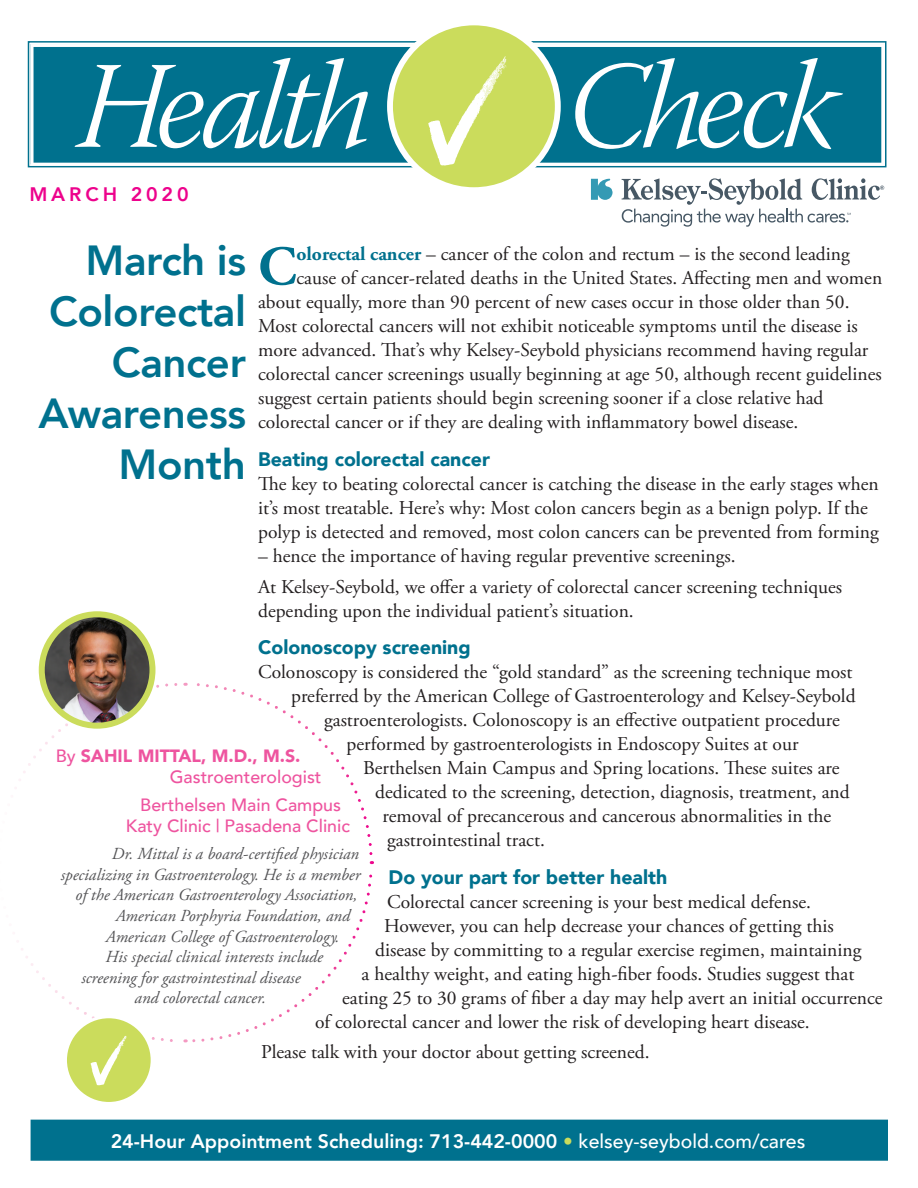
<style>
.page{position:relative;width:918px;height:1188px;background:#fff}
.page>*{position:absolute;margin:0;border:0;box-sizing:border-box;transform-origin:0 0}
.First_Para{font:700 55.65px "Adobe Garamond Pro";color:#00718e}
.HEADLINE{font:800 42px/51px "Avenir";letter-spacing:-.01em;color:#00718e;text-align:right}
.Body_Copy{font:19.5px/24px "Adobe Garamond Pro";color:#231f20}
.First_Para-2{font:19.5px "Adobe Garamond Pro";color:#231f20}
.SUBHEADS{font:900 19.5px "Avenir";color:#00718e}
.BODY_COPY{font:800 19.5px "Avenir";color:#fff}
.BODY_COPY-2{font:800 19.5px "Avenir";letter-spacing:.2em;color:#ed028c}
.Normal__Web{font:500 17.85px/21px "Avenir";color:#ee549f;text-align:center}
.Normal__Web-2{font:900 17.85px/21px "Avenir";color:#ee549f}
.Normal__Web-3{font:italic 16.8px "Adobe Garamond Pro";color:#535355}
.s1{font-weight:700;color:#00718e}
.s2{font-weight:500}
.s3{color:#cbdc5c}
</style>
<div class="page">
<svg style="left:27px;top:41px;width:860px;height:127px"></svg>
<div style="left:31px;top:1120px;width:857px;height:41px;background:#00718e;border:2px solid #00718e"></div>
<svg style="left:31px;top:44px;width:853px;height:122px;background:#27869f"></svg>
<svg style="left:387px;top:25px;width:174px;height:163px"></svg>
<svg style="left:75px;top:58px;width:293px;height:91px"></svg>
<svg style="left:575px;top:58px;width:268px;height:91px"></svg>
<img style="left:42px;top:614px;width:110px;height:112px;border-radius:56px">
<div style="left:39px;top:611px;width:116px;height:118px;border:6px solid #cbdc5c;border-radius:50%"></div>
<svg style="left:15px;top:681px;width:359px;height:421px"></svg>
<svg style="left:591px;top:179px;width:22px;height:21px"></svg>
<svg style="left:622px;top:178px;width:262px;height:49px"></svg>
<p class="BODY_COPY-2" style="left:29px;top:179px;width:161px">MARCH 2020</p>
<p class="HEADLINE" style="left:39px;top:235px;width:209px">March is<br>Colorectal<br>Cancer<br>Awareness<br>Month</p>
<p class="First_Para" style="left:258px;top:234px;width:40px">C</p>
<p class="First_Para-2" style="left:296px;top:242px;width:555px"><span class="s1">olorectal cancer</span> – cancer of the colon and rectum – is the second leading</p>
<p class="First_Para-2" style="left:296px;top:266px;width:587px">cause of cancer-related deaths in the United States. Affecting men and women</p>
<p class="First_Para-2" style="left:258px;top:290px;width:593px">about equally, more than 90 percent of new cases occur in those older than 50.</p>
<p class="First_Para-2" style="left:258px;top:314px;width:601px">Most colorectal cancers will not exhibit noticeable symptoms until the disease is</p>
<p class="First_Para-2" style="left:258px;top:338px;width:612px">more advanced. That’s why Kelsey-Seybold physicians recommend having regular</p>
<p class="First_Para-2" style="left:258px;top:362px;width:625px">colorectal cancer screenings usually beginning at age 50, although recent guidelines</p>
<p class="First_Para-2" style="left:258px;top:386px;width:567px">suggest certain patients should begin screening sooner if a close relative had</p>
<p class="First_Para-2" style="left:258px;top:410px;width:542px">colorectal cancer or if they are dealing with inflammatory bowel disease.</p>
<p class="SUBHEADS" style="left:258px;top:442px;width:233px">Beating colorectal cancer</p>
<p class="Body_Copy" style="left:258px;top:472px;width:622px">The key to beating colorectal cancer is catching the disease in the early stages when it’s most treatable. Here’s why: Most colon cancers begin as a benign polyp. If the polyp is detected and removed, most colon cancers can be prevented from forming</p>
<p class="Body_Copy" style="left:258px;top:544px;width:479px">– hence the importance of having regular preventive screenings.</p>
<p class="Body_Copy" style="left:258px;top:575px;width:585px">At Kelsey-Seybold, we offer a variety of colorectal cancer screening techniques depending upon the individual patient’s situation.</p>
<p class="SUBHEADS" style="left:258px;top:631px;width:214px">Colonoscopy screening</p>
<p class="Body_Copy" style="left:258px;top:661px;width:596px">Colonoscopy is considered the “gold standard” as the screening technique most</p>
<p class="Body_Copy" style="left:291px;top:685px;width:566px">preferred by the American College of Gastroenterology and Kelsey-Seybold</p>
<p class="Body_Copy" style="left:324px;top:709px;width:517px">gastroenterologists. Colonoscopy is an effective outpatient procedure</p>
<p class="Body_Copy" style="left:347px;top:733px;width:453px">performed by gastroenterologists in Endoscopy Suites at our</p>
<p class="Body_Copy" style="left:363px;top:757px;width:478px">Berthelsen Main Campus and Spring locations. These suites are</p>
<p class="Body_Copy" style="left:375px;top:781px;width:476px">dedicated to the screening, detection, diagnosis, treatment, and</p>
<p class="Body_Copy" style="left:383px;top:805px;width:450px">removal of precancerous and cancerous abnormalities in the</p>
<p class="Body_Copy" style="left:387px;top:829px;width:159px">gastrointestinal tract.</p>
<p class="SUBHEADS" style="left:389px;top:860px;width:280px">Do your part for better health</p>
<p class="Body_Copy" style="left:387px;top:890px;width:425px">Colorectal cancer screening is your best medical defense.</p>
<p class="Body_Copy" style="left:384px;top:914px;width:451px">However, you can help decrease your chances of getting this</p>
<p class="Body_Copy" style="left:375px;top:938px;width:488px">disease by committing to a regular exercise regimen, maintaining</p>
<p class="Body_Copy" style="left:362px;top:962px;width:494px">a healthy weight, and eating high-fiber foods. Studies suggest that</p>
<p class="Body_Copy" style="left:342px;top:986px;width:542px">eating 25 to 30 grams of fiber a day may help avert an initial occurrence</p>
<p class="Body_Copy" style="left:315px;top:1010px;width:496px">of colorectal cancer and lower the risk of developing heart disease.</p>
<p class="Body_Copy" style="left:261px;top:1041px;width:390px">Please talk with your doctor about getting screened.</p>
<p class="Normal__Web-2" style="left:170px;top:745px;width:153px;text-indent:-114px"><span class="s2">By</span> SAHIL MITTAL, M.D., M.S.<br><span class="s2">Gastroenterologist</span></p>
<p class="Normal__Web" style="left:126px;top:793px;width:226px">Berthelsen Main Campus<br>Katy Clinic | Pasadena Clinic</p>
<p class="Normal__Web-3" style="left:112px;top:844px;width:249px">Dr. Mittal is a board-certified physician</p>
<p class="Normal__Web-3" style="left:61px;top:864px;width:301px">specializing in Gastroenterology. He is a member</p>
<p class="Normal__Web-3" style="left:75px;top:885px;width:284px">of the American Gastroenterology Association,</p>
<p class="Normal__Web-3" style="left:116px;top:906px;width:236px">American Porphyria Foundation, and</p>
<p class="Normal__Web-3" style="left:106px;top:926px;width:235px">American College of Gastroenterology.</p>
<p class="Normal__Web-3" style="left:106px;top:947px;width:219px">His special clinical interests include</p>
<p class="Normal__Web-3" style="left:81px;top:967px;width:221px">screening for gastrointestinal disease</p>
<p class="Normal__Web-3" style="left:135px;top:988px;width:133px">and colorectal cancer.</p>
<p class="BODY_COPY" style="left:111px;top:1126px;width:696px">24-Hour Appointment Scheduling: 713-442-0000 <span class="s3">•</span> <span class="s2">kelsey-seybold.com/cares</span></p>
</div>
